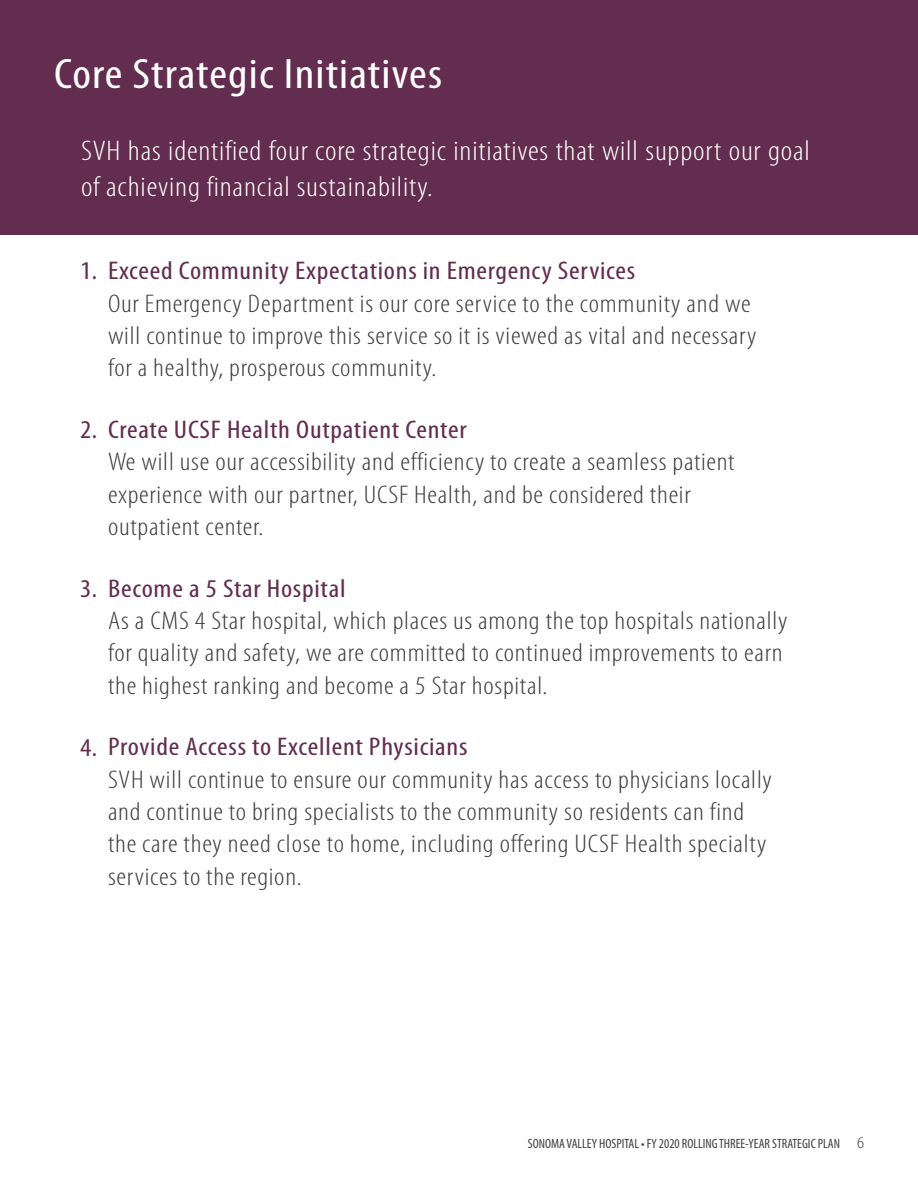
<style>
.page{position:relative;width:918px;height:1188px;background:#fff}
.page>*{position:absolute;margin:0;border:0;box-sizing:border-box;transform-origin:0 0}
.t1{font:condensed 42.75px "Myriad Pro";letter-spacing:.025em;color:#fff;scale:1.14 1}
.t2{font:300 condensed 28.5px/36px "Myriad Pro";letter-spacing:.025em;color:#fff;scale:1.14 1}
.t3{font:300 condensed 25.65px/32.4px "Myriad Pro";letter-spacing:.025em;color:#3e3e3f;scale:1.14 1}
.t4{font:condensed 25.65px "Myriad Pro";letter-spacing:.025em;color:#622d4f;scale:1.14 1}
.t5{font:condensed 13.5px "Myriad Pro";color:#3e3e3f}
.s1{font-size:27px}
.s2{font-weight:300;font-size:17.1px}
</style>
<div class="page">
<div style="left:0;top:0;width:918px;height:234px;background:#622d4f"></div>
<p class="t1" style="left:54px;top:48px;width:342px">Core Strategic Initiatives</p>
<p class="t2" style="left:81px;top:133px;width:641px">SVH has identified four core strategic initiatives that will support our goal of achieving financial sustainability.</p>
<p class="t4" style="left:80px;top:255px;width:489px">1<span class="s1">.</span> Exceed Community Expectations in Emergency Services</p>
<p class="t3" style="left:108px;top:287px;width:570px">Our Emergency Department is our core service to the community and we will continue to improve this service so it is viewed as vital and necessary for a healthy, prosperous community.</p>
<p class="t4" style="left:80px;top:414px;width:341px">2<span class="s1">.</span> Create UCSF Health Outpatient Center</p>
<p class="t3" style="left:108px;top:446px;width:551px">We will use our accessibility and efficiency to create a seamless patient experience with our partner, UCSF Health, and be considered their outpatient center.</p>
<p class="t4" style="left:80px;top:573px;width:234px">3<span class="s1">.</span> Become a 5 Star Hospital</p>
<p class="t3" style="left:108px;top:605px;width:597px">As a CMS 4 Star hospital, which places us among the top hospitals nationally for quality and safety, we are committed to continued improvements to earn the highest ranking and become a 5 Star hospital.</p>
<p class="t4" style="left:80px;top:731px;width:342px">4<span class="s1">.</span> Provide Access to Excellent Physicians</p>
<p class="t3" style="left:108px;top:764px;width:584px">SVH will continue to ensure our community has access to physicians locally and continue to bring specialists to the community so residents can find</p>
<p class="t3" style="left:108px;top:828px;width:579px">the care they need close to home, including offering UCSF Health specialty</p>
<p class="t3" style="left:108px;top:861px;width:172px">services to the region.</p>
<p class="t5" style="left:528px;top:1135px;width:338px">SONOMA VALLEY HOSPITAL • FY 2020 ROLLING THREE-YEAR STRATEGIC PLAN <span class="s2">6</span></p>
</div>
